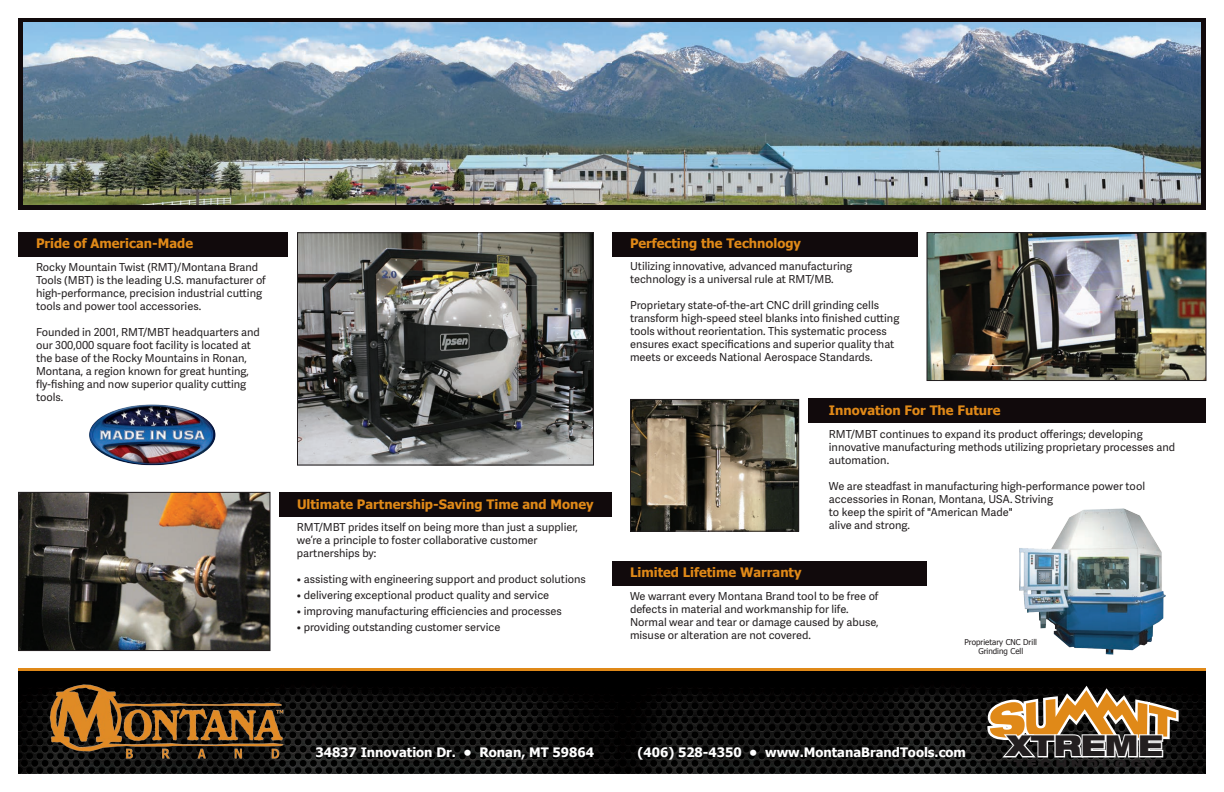
<style>
.page{position:relative;width:1224px;height:792px;background:#fff}
.page>*{position:absolute;margin:0;border:0;box-sizing:border-box;transform-origin:0 0}
.t1{font:900 expanded 28.8px "Helvetica Neue";letter-spacing:-.02em;color:#231f20}
.t2{font:700 13px "Tahoma";color:#e08918}
.t3{font:700 13px "Tahoma";color:#fff}
.t4{font:900 expanded 11.2px "Helvetica Neue";letter-spacing:.36em;color:#231f20}
.Paragraph_Main{font:11px/13px "Adelle Sans";color:#231f20}
.t5{font:8px/8.5px "Tahoma";color:#231f20;text-align:center}
</style>
<div class="page">
<div style="left:18px;top:18px;width:1188px;height:192px;background:#110a0c"></div>
<svg style="left:18px;top:668px;width:1188px;height:4px;background:#a86612"></svg>
<img style="left:18px;top:672px;width:1188px;height:102px">
<div style="left:18px;top:232px;width:270px;height:24px;background:#110a0c"></div>
<div style="left:280px;top:492px;width:332px;height:24px;background:#110a0c"></div>
<img style="left:299px;top:234px;width:293px;height:230px">
<div style="left:297px;top:232px;width:297px;height:234px;border:1px solid #231f20"></div>
<img style="left:89px;top:404px;width:127px;height:62px">
<img style="left:23px;top:22px;width:1178px;height:183px">
<img style="left:20px;top:494px;width:248px;height:155px">
<div style="left:18px;top:492px;width:252px;height:159px;border:1px solid #231f20"></div>
<img style="left:30px;top:668px;width:286px;height:106px">
<div style="left:808px;top:399px;width:398px;height:24px;background:#110a0c"></div>
<div style="left:612px;top:232px;width:306px;height:24px;background:#110a0c"></div>
<div style="left:612px;top:561px;width:314px;height:25px;background:#110a0c"></div>
<img style="left:632px;top:401px;width:165px;height:129px">
<div style="left:630px;top:399px;width:169px;height:133px;border:1px solid #231f20"></div>
<img style="left:928px;top:234px;width:276px;height:145px">
<div style="left:926px;top:232px;width:280px;height:149px;border:1px solid #231f20"></div>
<img style="left:1001px;top:508px;width:182px;height:164px">
<svg style="left:986px;top:685px;width:195px;height:77px"></svg>
<p class="t2" style="left:36px;top:234px;width:159px">Pride of American-Made</p>
<p class="Paragraph_Main" style="left:36px;top:261px;width:231px">Rocky Mountain Twist (RMT)/Montana Brand Tools (MBT) is the leading U.S. manufacturer of high-performance, precision industrial cutting tools and power tool accessories.</p>
<p class="Paragraph_Main" style="left:36px;top:326px;width:225px">Founded in 2001, RMT/MBT headquarters and our 300,000 square foot facility is located at the base of the Rocky Mountains in Ronan, Montana, a region known for great hunting,</p>
<p class="Paragraph_Main" style="left:36px;top:378px;width:212px">fly-fishing and now superior quality cutting tools.</p>
<p class="t2" style="left:297px;top:495px;width:298px">Ultimate Partnership-Saving Time and Money</p>
<p class="Paragraph_Main" style="left:297px;top:521px;width:283px">RMT/MBT prides itself on being more than just a supplier,</p>
<p class="Paragraph_Main" style="left:297px;top:534px;width:242px">we’re a principle to foster collaborative customer partnerships by:</p>
<p class="Paragraph_Main" style="left:297px;top:573px;width:290px">• assisting with engineering support and product solutions</p>
<p class="Paragraph_Main" style="left:297px;top:589px;width:254px">• delivering exceptional product quality and service</p>
<p class="Paragraph_Main" style="left:297px;top:605px;width:266px">• improving manufacturing efficiencies and processes</p>
<p class="Paragraph_Main" style="left:297px;top:621px;width:205px">• providing outstanding customer service</p>
<p class="t3" style="left:315px;top:744px;width:280px">34837 Innovation Dr. • Ronan, MT 59864</p>
<p class="t2" style="left:630px;top:234px;width:173px">Perfecting the Technology</p>
<p class="Paragraph_Main" style="left:630px;top:260px;width:224px">Utilizing innovative, advanced manufacturing technology is a universal rule at RMT/MB.</p>
<p class="Paragraph_Main" style="left:630px;top:299px;width:271px">Proprietary state-of-the-art CNC drill grinding cells transform high-speed steel blanks into finished cutting tools without reorientation. This systematic process ensures exact specifications and superior quality that meets or exceeds National Aerospace Standards.</p>
<p class="t2" style="left:829px;top:401px;width:173px">Innovation For The Future</p>
<p class="t2" style="left:630px;top:563px;width:173px">Limited Lifetime Warranty</p>
<p class="Paragraph_Main" style="left:829px;top:428px;width:348px">RMT/MBT continues to expand its product offerings; developing innovative manufacturing methods utilizing proprietary processes and automation.</p>
<p class="Paragraph_Main" style="left:829px;top:480px;width:318px">We are steadfast in manufacturing high-performance power tool accessories in Ronan, Montana, USA. Striving</p>
<p class="Paragraph_Main" style="left:829px;top:506px;width:185px">to keep the spirit of "American Made"</p>
<p class="Paragraph_Main" style="left:829px;top:519px;width:83px">alive and strong.</p>
<p class="Paragraph_Main" style="left:630px;top:590px;width:250px">We warrant every Montana Brand tool to be free of defects in material and workmanship for life.</p>
<p class="Paragraph_Main" style="left:630px;top:616px;width:250px">Normal wear and tear or damage caused by abuse, misuse or alteration are not covered.</p>
<p class="t5" style="left:965px;top:638px;width:74px">Proprietary CNC Drill<br>Grinding Cell</p>
<p class="t3" style="left:638px;top:744px;width:330px">(406) 528-4350 • www.MontanaBrandTools.com</p>
<p class="t1" style="left:1006px;top:727px;width:158px">XTREME</p>
<p class="t4" style="left:1014px;top:757px;width:143px">TECHNOLOGY</p>
</div>
